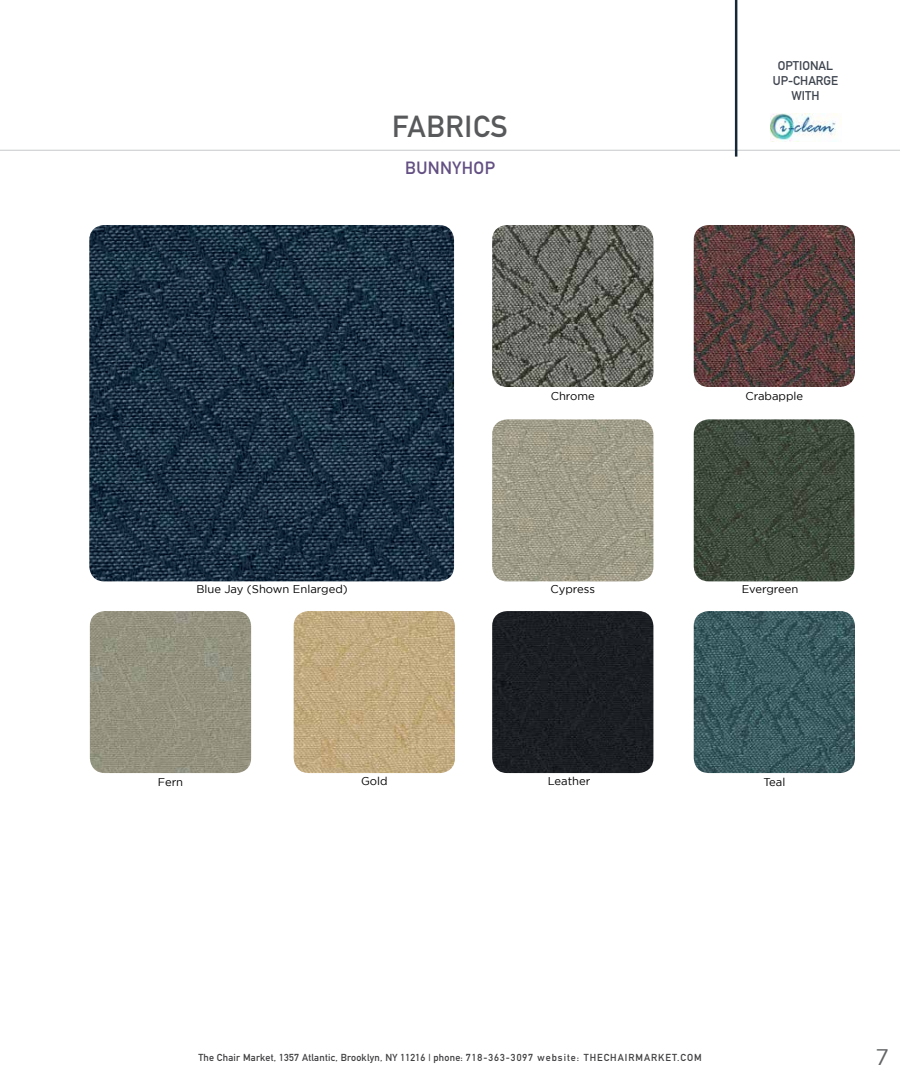
<style>
.page{position:relative;width:900px;height:1080px;background:#fff}
.page>*{position:absolute;margin:0;border:0;box-sizing:border-box;transform-origin:0 0}
.t1{font:700 30px "DIN Alternate";letter-spacing:.025em;color:#58595b}
.t2{font:22.5px "Gotham";color:#636466}
.t3{font:700 17.5px "DIN Alternate";letter-spacing:.025em;color:#635083}
.t4{font:700 12.5px/15px "DIN Alternate";color:#3f454f;text-align:center}
.t5{font:11.25px "Gotham";color:#000}
.t6{font:700 10px "DIN Alternate";letter-spacing:.025em;color:#414042}
</style>
<div class="page">
<hr style="left:0;top:150px;width:900px;height:1px;background:#d1d3d4">
<hr style="left:735px;top:0;width:2px;height:157px;background:#162837">
<img style="left:770px;top:113px;width:68px;height:28px">
<img style="left:89px;top:225px;width:365px;height:356px">
<img style="left:492px;top:225px;width:161px;height:162px">
<img style="left:694px;top:225px;width:161px;height:162px">
<img style="left:90px;top:611px;width:161px;height:162px">
<img style="left:694px;top:611px;width:161px;height:162px">
<img style="left:492px;top:419px;width:161px;height:162px">
<img style="left:294px;top:611px;width:161px;height:162px">
<img style="left:694px;top:419px;width:160px;height:162px">
<img style="left:492px;top:611px;width:161px;height:162px">
<h1 class="t1" style="left:392px;top:103px;width:117px">FABRICS</h1>
<h3 class="t3" style="left:405px;top:155px;width:91px">BUNNYHOP</h3>
<p class="t4" style="left:773px;top:57px;width:67px">OPTIONAL<br>UP-CHARGE<br>WITH</p>
<p class="t5" style="left:551px;top:389px;width:46px">Chrome</p>
<p class="t5" style="left:746px;top:389px;width:59px">Crabapple</p>
<p class="t5" style="left:196px;top:583px;width:153px">Blue Jay (Shown Enlarged)</p>
<p class="t5" style="left:551px;top:583px;width:46px">Cypress</p>
<p class="t5" style="left:742px;top:583px;width:58px">Evergreen</p>
<p class="t5" style="left:158px;top:775px;width:27px">Fern</p>
<p class="t5" style="left:361px;top:775px;width:28px">Gold</p>
<p class="t5" style="left:763px;top:775px;width:23px">Teal</p>
<p class="t5" style="left:548px;top:775px;width:44px">Leather</p>
<p class="t6" style="left:198px;top:1050px;width:505px">The Chair Market, 1357 Atlantic, Brooklyn, NY 11216 | phone: 718-363-3097 website: THECHAIRMARKET.COM</p>
<h2 class="t2" style="left:876px;top:1044px;width:15px">7</h2>
</div>
